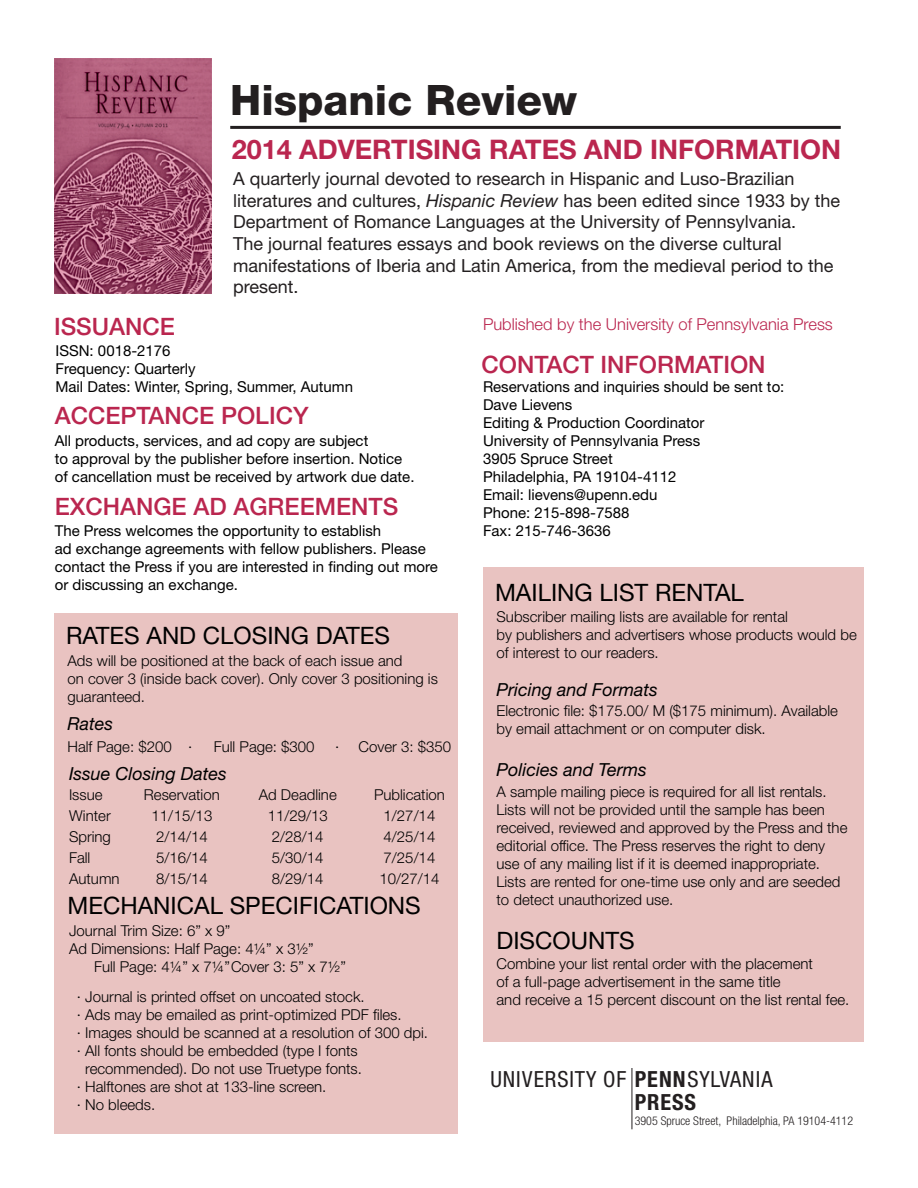
<style>
.page{position:relative;width:918px;height:1188px;background:#fff}
.page>*{position:absolute;margin:0;border:0;box-sizing:border-box;transform-origin:0 0}
.t1{font:800 42px "Helvetica Neue LT Std";color:#231f20}
.t2{font:700 27px "Helvetica Neue LT Std";color:#ba264f}
.t3{font:24px "Helvetica Neue LT Std";color:#000}
.t4{font:500 24px "Helvetica Neue LT Std";color:#ba264f}
.t5{font:condensed 22.35px "Helvetica Neue LT Std";letter-spacing:.04em;color:#231f20}
.t6{font:700 condensed 22.35px "Helvetica Neue LT Std";letter-spacing:.04em;color:#231f20}
.t7{font:18px/21.6px "Helvetica Neue LT Std";color:#231f20}
.t8{font:italic 18px "Helvetica Neue LT Std";color:#000}
.t9{font:300 16.5px "Helvetica Neue LT Std";color:#ba264f}
.t10{font:300 15px/18px "Helvetica Neue LT Std";color:#000}
.t11{font:15px/18px "Helvetica Neue LT Std";color:#000}
.t12{font:300 condensed 12px "Helvetica Neue LT Std";color:#231f20}
.s1{font-style:italic}
.s2{font-weight:700}
</style>
<div class="page">
<hr style="left:230px;top:126px;width:611px;height:3px;background:#231f20">
<img style="left:55px;top:58px;width:156px;height:235px">
<div style="left:55px;top:614px;width:403px;height:520px;background:#e9c3c1"></div>
<div style="left:483px;top:567px;width:381px;height:474px;background:#e9c3c1"></div>
<hr style="left:632px;top:1068px;width:1px;height:61px;background:#231f20">
<p class="t1" style="left:230px;top:75px;width:348px">Hispanic Review</p>
<p class="t2" style="left:232px;top:132px;width:611px">2014 ADVERTISING RATES AND INFORMATION</p>
<p class="t7" style="left:233px;top:168px;width:563px">A quarterly journal devoted to research in Hispanic and Luso-Brazilian</p>
<p class="t7" style="left:233px;top:189px;width:608px">literatures and cultures, <span class="s1">Hispanic Review</span> has been edited since 1933 by the<br>Department of Romance Languages at the University of Pennsylvania.</p>
<p class="t7" style="left:233px;top:233px;width:550px">The journal features essays and book reviews on the diverse cultural</p>
<p class="t7" style="left:233px;top:254px;width:602px">manifestations of Iberia and Latin America, from the medieval period to the present.</p>
<p class="t4" style="left:54px;top:312px;width:122px">ISSUANCE</p>
<p class="t11" style="left:56px;top:342px;width:117px">ISSN: 0018-2176</p>
<p class="t11" style="left:56px;top:360px;width:142px">Frequency: Quarterly</p>
<p class="t11" style="left:56px;top:378px;width:299px">Mail Dates: Winter, Spring, Summer, Autumn</p>
<p class="t4" style="left:55px;top:402px;width:255px">ACCEPTANCE POLICY</p>
<p class="t11" style="left:55px;top:431px;width:315px">All products, services, and ad copy are subject</p>
<p class="t11" style="left:55px;top:449px;width:349px">to approval by the publisher before insertion. Notice</p>
<p class="t11" style="left:55px;top:467px;width:361px">of cancellation must be received by artwork due date.</p>
<p class="t4" style="left:55px;top:492px;width:345px">EXCHANGE AD AGREEMENTS</p>
<p class="t11" style="left:55px;top:521px;width:328px">The Press welcomes the opportunity to establish</p>
<p class="t11" style="left:55px;top:539px;width:385px">ad exchange agreements with fellow publishers. Please contact the Press if you are interested in finding out more</p>
<p class="t11" style="left:55px;top:575px;width:185px">or discussing an exchange.</p>
<p class="t3" style="left:66px;top:622px;width:326px">RATES AND CLOSING DATES</p>
<p class="t10" style="left:68px;top:651px;width:337px">Ads will be positioned at the back of each issue and</p>
<p class="t10" style="left:68px;top:669px;width:372px">on cover 3 (inside back cover). Only cover 3 positioning is guaranteed.</p>
<p class="t8" style="left:68px;top:712px;width:47px">Rates</p>
<p class="t10" style="left:68px;top:737px;width:106px">Half Page: $200</p>
<p class="t10" style="left:188px;top:737px;width:6px">∙</p>
<p class="t10" style="left:214px;top:737px;width:102px">Full Page: $300</p>
<p class="t10" style="left:335px;top:737px;width:6px">∙</p>
<p class="t10" style="left:359px;top:737px;width:94px">Cover 3: $350</p>
<p class="t8" style="left:69px;top:763px;width:159px">Issue Closing Dates</p>
<p class="t10" style="left:69px;top:785px;width:35px">Issue</p>
<p class="t10" style="left:69px;top:806px;width:43px">Winter</p>
<p class="t10" style="left:69px;top:827px;width:43px">Spring</p>
<p class="t10" style="left:69px;top:848px;width:23px">Fall</p>
<p class="t10" style="left:69px;top:869px;width:52px">Autumn</p>
<p class="t10" style="left:144px;top:784px;width:77px;line-height:21px;text-align:center">Reservation<br>11/15/13</p>
<p class="t10" style="left:156px;top:827px;width:53px">2/14/14</p>
<p class="t10" style="left:156px;top:848px;width:53px">5/16/14</p>
<p class="t10" style="left:156px;top:869px;width:53px">8/15/14</p>
<p class="t10" style="left:259px;top:785px;width:80px">Ad Deadline</p>
<p class="t10" style="left:268px;top:806px;width:62px">11/29/13</p>
<p class="t10" style="left:272px;top:827px;width:53px">2/28/14</p>
<p class="t10" style="left:272px;top:848px;width:53px">5/30/14</p>
<p class="t10" style="left:272px;top:869px;width:53px">8/29/14</p>
<p class="t10" style="left:374px;top:785px;width:72px">Publication</p>
<p class="t10" style="left:384px;top:806px;width:53px">1/27/14</p>
<p class="t10" style="left:384px;top:827px;width:53px">4/25/14</p>
<p class="t10" style="left:384px;top:848px;width:53px">7/25/14</p>
<p class="t10" style="left:379px;top:869px;width:62px">10/27/14</p>
<p class="t3" style="left:68px;top:891px;width:355px">MECHANICAL SPECIFICATIONS</p>
<p class="t10" style="left:69px;top:921px;width:163px">Journal Trim Size: 6” x 9”</p>
<p class="t10" style="left:69px;top:939px;width:246px">Ad Dimensions: Half Page: 4¼” x 3½”</p>
<p class="t10" style="left:94px;top:957px;width:254px">Full Page: 4¼” x 7¼”Cover 3: 5” x 7½”</p>
<p class="t10" style="left:77px;top:987px;width:289px">∙ Journal is printed offset on uncoated stock.</p>
<p class="t10" style="left:77px;top:1005px;width:326px">∙ Ads may be emailed as print-optimized PDF files.</p>
<p class="t10" style="left:77px;top:1023px;width:353px">∙ Images should be scanned at a resolution of 300 dpi.</p>
<p class="t10" style="left:77px;top:1041px;width:282px">∙ All fonts should be embedded (type I fonts</p>
<p class="t10" style="left:85px;top:1059px;width:278px">recommended). Do not use Truetype fonts.</p>
<p class="t10" style="left:77px;top:1077px;width:251px">∙ Halftones are shot at 133-line screen.</p>
<p class="t10" style="left:77px;top:1095px;width:80px">∙ No bleeds.</p>
<p class="t9" style="left:483px;top:314px;width:351px">Published by the University of Pennsylvania Press</p>
<p class="t4" style="left:482px;top:350px;width:286px">CONTACT INFORMATION</p>
<p class="t11" style="left:483px;top:378px;width:303px">Reservations and inquiries should be sent to:</p>
<p class="t11" style="left:483px;top:396px;width:91px">Dave Lievens</p>
<p class="t11" style="left:483px;top:414px;width:223px">Editing &amp; Production Coordinator</p>
<p class="t11" style="left:483px;top:432px;width:219px">University of Pennsylvania Press</p>
<p class="t11" style="left:483px;top:450px;width:131px">3905 Spruce Street</p>
<p class="t11" style="left:483px;top:468px;width:195px">Philadelphia, PA 19104-4112</p>
<p class="t11" style="left:483px;top:486px;width:176px">Email: lievens@upenn.edu</p>
<p class="t11" style="left:483px;top:504px;width:148px">Phone: 215-898-7588</p>
<p class="t11" style="left:483px;top:522px;width:129px">Fax: 215-746-3636</p>
<p class="t3" style="left:495px;top:578px;width:250px">MAILING LIST RENTAL</p>
<p class="t10" style="left:496px;top:607px;width:293px">Subscriber mailing lists are available for rental</p>
<p class="t10" style="left:496px;top:625px;width:362px">by publishers and advertisers whose products would be</p>
<p class="t10" style="left:496px;top:643px;width:164px">of interest to our readers.</p>
<p class="t8" style="left:496px;top:679px;width:163px">Pricing and Formats</p>
<p class="t10" style="left:496px;top:702px;width:343px">Electronic file: $175.00/ M ($175 minimum). Available by email attachment or on computer disk.</p>
<p class="t8" style="left:496px;top:759px;width:152px">Policies and Terms</p>
<p class="t10" style="left:496px;top:782px;width:352px">A sample mailing piece is required for all list rentals.<br>Lists will not be provided until the sample has been received, reviewed and approved by the Press and the editorial office. The Press reserves the right to deny use of any mailing list if it is deemed inappropriate.<br>Lists are rented for one-time use only and are seeded to detect unauthorized use.</p>
<p class="t3" style="left:496px;top:927px;width:140px">DISCOUNTS</p>
<p class="t10" style="left:496px;top:954px;width:318px">Combine your list rental order with the placement</p>
<p class="t10" style="left:496px;top:972px;width:286px">of a full-page advertisement in the same title</p>
<p class="t10" style="left:496px;top:990px;width:354px">and receive a 15 percent discount on the list rental fee.</p>
<p class="t5" style="left:490px;top:1066px;width:283px">UNIVERSITY OF <span class="s2">PENN</span>SYLVANIA</p>
<p class="t6" style="left:635px;top:1088px;width:63px">PRESS</p>
<p class="t12" style="left:635px;top:1114px;width:220px">3905 Spruce Street, Philadelphia, PA 19104-4112</p>
</div>
